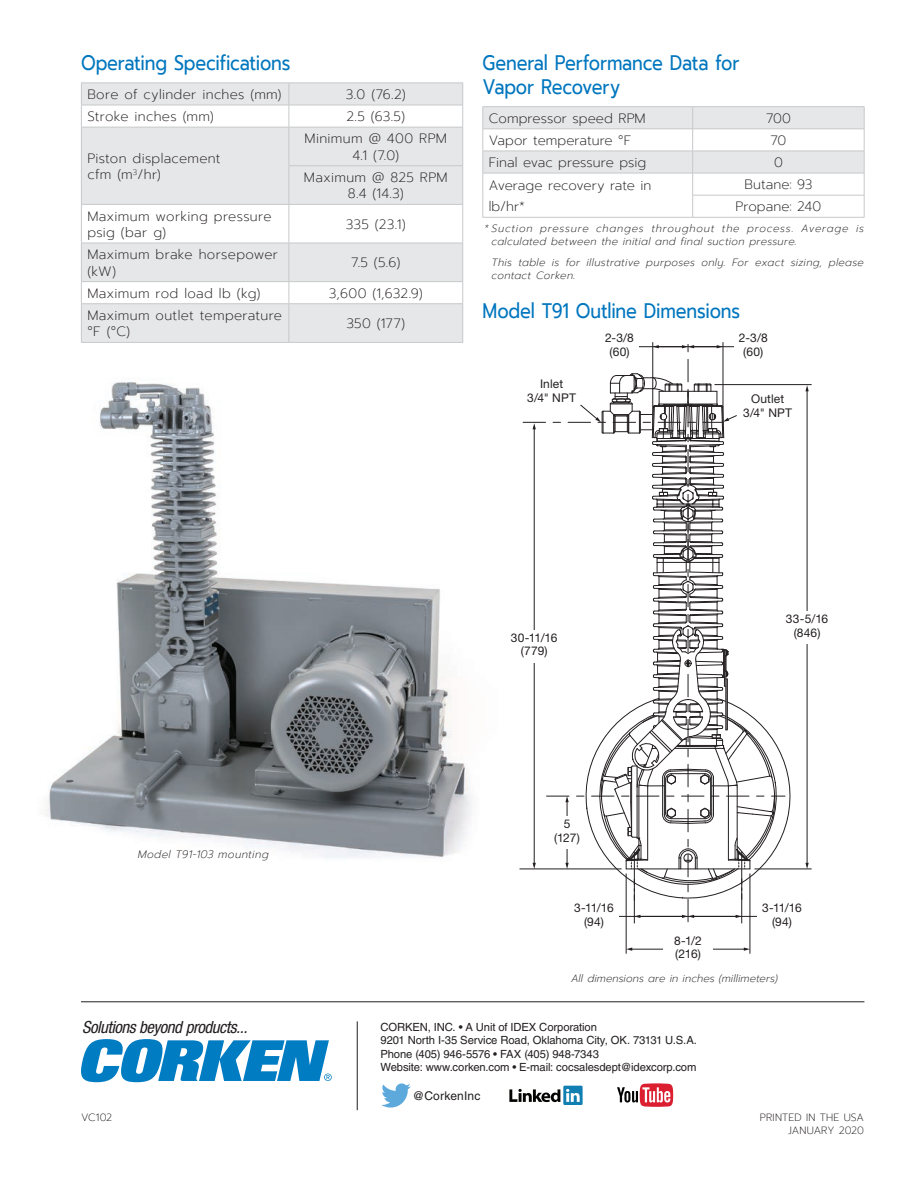
<style>
.page{position:relative;width:918px;height:1188px;background:#fff}
.page>*{position:absolute;margin:0;border:0;box-sizing:border-box;transform-origin:0 0}
.Body_Headings{font:21px/24px "Prompt";letter-spacing:-.01em;color:#0076be;scale:.85 1}
.Contact_Information{font:italic condensed 16.8px "Helvetica Neue LT Std";letter-spacing:-.025em;color:#231f20}
.Body_Text{font:200 13.5px/16.5px "Prompt";letter-spacing:.015em;color:#231f20}
.Body_Text-2{font:200 13.5px/21px "Prompt";letter-spacing:-.005em;color:#231f20}
.t1{font:12px/13.5px "Helvetica Neue LT Std";letter-spacing:.01em;color:#231f20;text-align:center}
.Contact_Information-2{font:12px "Helvetica LT Std";letter-spacing:.015em;color:#231f20}
.Contact_Information-3{font:11.25px "Helvetica LT Std";letter-spacing:-.01em;color:#231f20}
.Callouts{font:italic 200 10.8px "Prompt";letter-spacing:.035em;color:#231f20}
.Footnote{font:italic 200 10.5px/13.5px "Prompt";letter-spacing:.035em;color:#231f20}
.Footnote-2{font:italic 200 10.5px "Prompt";letter-spacing:.015em;color:#231f20}
.Literature_ID{font:200 10.5px "Prompt";letter-spacing:.005em;color:#231f20}
</style>
<div class="page">
<svg style="left:82px;top:84px;width:380px;height:258px;fill:#e6e7e9"></svg>
<hr style="left:81px;top:83px;width:208px;height:1px;background:#c7c8ca">
<hr style="left:289px;top:83px;width:174px;height:1px;background:#c7c8ca">
<hr style="left:81px;top:105px;width:208px;height:1px;background:#c7c8ca">
<svg style="left:81px;top:84px;width:1px;height:43px"></svg>
<hr style="left:289px;top:105px;width:174px;height:1px;background:#c7c8ca">
<svg style="left:289px;top:83px;width:1px;height:44px"></svg>
<svg style="left:462px;top:84px;width:1px;height:43px"></svg>
<hr style="left:81px;top:127px;width:208px;height:1px;background:#c7c8ca">
<hr style="left:81px;top:128px;width:1px;height:38px;background:#c7c8ca">
<hr style="left:81px;top:166px;width:1px;height:38px;background:#c7c8ca">
<hr style="left:289px;top:127px;width:174px;height:1px;background:#c7c8ca">
<hr style="left:289px;top:128px;width:1px;height:37px;background:#c7c8ca">
<hr style="left:462px;top:128px;width:1px;height:37px;background:#c7c8ca">
<hr style="left:289px;top:165px;width:174px;height:1px;background:#c7c8ca">
<hr style="left:289px;top:166px;width:1px;height:38px;background:#c7c8ca">
<hr style="left:462px;top:166px;width:1px;height:38px;background:#c7c8ca">
<hr style="left:81px;top:204px;width:208px;height:1px;background:#c7c8ca">
<hr style="left:81px;top:205px;width:1px;height:38px;background:#c7c8ca">
<hr style="left:289px;top:204px;width:174px;height:1px;background:#c7c8ca">
<hr style="left:289px;top:205px;width:1px;height:38px;background:#c7c8ca">
<hr style="left:462px;top:205px;width:1px;height:38px;background:#c7c8ca">
<hr style="left:81px;top:243px;width:208px;height:1px;background:#c7c8ca">
<hr style="left:81px;top:243px;width:1px;height:38px;background:#c7c8ca">
<hr style="left:289px;top:243px;width:174px;height:1px;background:#c7c8ca">
<hr style="left:289px;top:243px;width:1px;height:38px;background:#c7c8ca">
<hr style="left:462px;top:243px;width:1px;height:38px;background:#c7c8ca">
<hr style="left:81px;top:281px;width:208px;height:1px;background:#c7c8ca">
<svg style="left:81px;top:282px;width:1px;height:21px"></svg>
<hr style="left:289px;top:281px;width:174px;height:1px;background:#c7c8ca">
<svg style="left:289px;top:282px;width:1px;height:21px"></svg>
<svg style="left:462px;top:282px;width:1px;height:21px"></svg>
<hr style="left:81px;top:303px;width:208px;height:1px;background:#c7c8ca">
<hr style="left:81px;top:304px;width:1px;height:38px;background:#c7c8ca">
<hr style="left:289px;top:303px;width:174px;height:1px;background:#c7c8ca">
<hr style="left:289px;top:304px;width:1px;height:38px;background:#c7c8ca">
<hr style="left:462px;top:304px;width:1px;height:38px;background:#c7c8ca">
<hr style="left:81px;top:342px;width:208px;height:1px;background:#c7c8ca">
<hr style="left:289px;top:342px;width:174px;height:1px;background:#c7c8ca">
<hr style="left:483px;top:106px;width:210px;height:1px;background:#c7c8ca">
<hr style="left:693px;top:106px;width:171px;height:1px;background:#c7c8ca">
<svg style="left:483px;top:107px;width:382px;height:110px"></svg>
<hr style="left:483px;top:217px;width:210px;height:1px;background:#c7c8ca">
<hr style="left:693px;top:217px;width:171px;height:1px;background:#c7c8ca">
<img style="left:46px;top:379px;width:425px;height:479px">
<hr style="left:520px;top:869px;width:102px;height:1px;background:#231f20">
<hr style="left:653px;top:342px;width:1px;height:88px;background:#231f20">
<hr style="left:723px;top:342px;width:1px;height:92px;background:#231f20">
<hr style="left:715px;top:384px;width:97px;height:1px;background:#231f20">
<hr style="left:754px;top:869px;width:58px;height:1px;background:#231f20">
<hr style="left:626px;top:873px;width:1px;height:81px;background:#231f20">
<hr style="left:750px;top:873px;width:1px;height:81px;background:#231f20">
<hr style="left:634px;top:851px;width:1px;height:72px;background:#231f20">
<hr style="left:741px;top:851px;width:1px;height:72px;background:#231f20">
<hr style="left:807px;top:390px;width:1px;height:474px;background:#231f20">
<svg style="left:805px;top:385px;width:4px;height:6px"></svg>
<svg style="left:805px;top:863px;width:4px;height:6px"></svg>
<hr style="left:631px;top:949px;width:114px;height:1px;background:#231f20">
<svg style="left:626px;top:948px;width:6px;height:3px"></svg>
<svg style="left:744px;top:948px;width:6px;height:3px"></svg>
<div style="left:778px;top:611px;width:58px;height:33px;background:#fff"></div>
<div style="left:663px;top:933px;width:50px;height:31px;background:#fff"></div>
<svg style="left:523px;top:343px;width:262px;height:579px"></svg>
<svg style="left:381px;top:1083px;width:30px;height:25px"></svg>
<div style="left:563px;top:1086px;width:20px;height:19px;background:#117fb1"></div>
<svg style="left:509px;top:1089px;width:51px;height:13px"></svg>
<svg style="left:566px;top:1089px;width:14px;height:13px"></svg>
<svg style="left:617px;top:1083px;width:56px;height:24px"></svg>
<hr style="left:357px;top:1021px;width:1px;height:89px;background:#231f20">
<hr style="left:81px;top:1001px;width:783px;height:1px;background:#231f20">
<svg style="left:81px;top:1039px;width:251px;height:43px"></svg>
<p class="Body_Headings" style="left:81px;top:50px;width:248px">Operating Specifications</p>
<p class="Body_Text" style="left:87px;top:86px;width:196px">Bore of cylinder inches (mm)</p>
<p class="Body_Text" style="left:346px;top:86px;width:61px">3.0 (76.2)</p>
<p class="Body_Text" style="left:87px;top:108px;width:128px">Stroke inches (mm)</p>
<p class="Body_Text" style="left:347px;top:108px;width:60px">2.5 (63.5)</p>
<p class="Body_Text" style="left:87px;top:150px;width:135px">Piston displacement cfm (m<sup>3</sup>/hr)</p>
<p class="Body_Text" style="left:305px;top:130px;width:144px;text-align:center">Minimum @ 400 RPM<br>4.1 (7.0)</p>
<p class="Body_Text" style="left:304px;top:169px;width:145px;text-align:center">Maximum @ 825 RPM<br>8.4 (14.3)</p>
<p class="Body_Text" style="left:87px;top:208px;width:186px">Maximum working pressure psig (bar g)</p>
<p class="Body_Text" style="left:346px;top:216px;width:61px">335 (23.1)</p>
<p class="Body_Text" style="left:87px;top:246px;width:192px">Maximum brake horsepower (kW)</p>
<p class="Body_Text" style="left:351px;top:254px;width:51px">7.5 (5.6)</p>
<p class="Body_Text" style="left:87px;top:285px;width:175px">Maximum rod load lb (kg)</p>
<p class="Body_Text" style="left:329px;top:285px;width:95px">3,600 (1,632.9)</p>
<p class="Body_Text" style="left:87px;top:307px;width:196px">Maximum outlet temperature °F (°C)</p>
<p class="Body_Text" style="left:346px;top:315px;width:60px">350 (177)</p>
<p class="Body_Headings" style="left:483px;top:50px;width:304px">General Performance Data for<br>Vapor Recovery</p>
<p class="Body_Text" style="left:489px;top:110px;width:158px">Compressor speed RPM</p>
<p class="Body_Text" style="left:766px;top:110px;width:26px">700</p>
<p class="Body_Text" style="left:489px;top:132px;width:144px">Vapor temperature °F</p>
<p class="Body_Text" style="left:771px;top:132px;width:17px">70</p>
<p class="Body_Text" style="left:489px;top:154px;width:159px">Final evac pressure psig</p>
<p class="Body_Text" style="left:774px;top:154px;width:10px">0</p>
<p class="Body_Text-2" style="left:489px;top:175px;width:164px">Average recovery rate in lb/hr*</p>
<p class="Body_Text" style="left:744px;top:176px;width:70px">Butane: 93</p>
<p class="Body_Text" style="left:736px;top:198px;width:87px">Propane: 240</p>
<p class="Footnote" style="left:492px;top:221px;width:374px;text-indent:-8px">* Suction pressure changes throughout the process. Average is calculated between the initial and final suction pressure.</p>
<p class="Footnote" style="left:492px;top:255px;width:374px">This table is for illustrative purposes only. For exact sizing, please contact Corken.</p>
<p class="Body_Headings" style="left:483px;top:298px;width:305px">Model T91 Outline Dimensions</p>
<p class="t1" style="left:527px;top:377px;width:50px">Inlet<br>3/4" NPT</p>
<p class="t1" style="left:605px;top:331px;width:30px">2-3/8 (60)</p>
<p class="t1" style="left:739px;top:331px;width:30px">2-3/8 (60)</p>
<p class="t1" style="left:743px;top:392px;width:50px">Outlet<br>3/4" NPT</p>
<p class="Callouts" style="left:138px;top:847px;width:132px">Model T91-103 mounting</p>
<p class="t1" style="left:511px;top:631px;width:48px">30-11/16 (779)</p>
<p class="t1" style="left:554px;top:817px;width:27px">5 (127)</p>
<p class="t1" style="left:786px;top:612px;width:44px">33-5/16 (846)</p>
<p class="t1" style="left:574px;top:901px;width:41px">3-11/16 (94)</p>
<p class="t1" style="left:762px;top:901px;width:41px">3-11/16 (94)</p>
<p class="t1" style="left:674px;top:934px;width:29px;text-align:left">8-1/2 (216)</p>
<p class="Footnote-2" style="left:571px;top:971px;width:208px">All dimensions are in inches (millimeters)</p>
<p class="Contact_Information" style="left:82px;top:1018px;width:167px">Solutions beyond products...</p>
<p class="Contact_Information-3" style="left:381px;top:1020px;width:218px">CORKEN, INC. • A Unit of IDEX Corporation</p>
<p class="Contact_Information-3" style="left:381px;top:1034px;width:318px">9201 North I-35 Service Road, Oklahoma City, OK. 73131 U.S.A.</p>
<p class="Contact_Information-3" style="left:381px;top:1047px;width:220px">Phone (405) 946-5576 • FAX (405) 948-7343</p>
<p class="Contact_Information-3" style="left:381px;top:1061px;width:317px">Website: www.corken.com • E-mail: cocsalesdept@idexcorp.com</p>
<p class="Contact_Information-2" style="left:413px;top:1089px;width:69px">@CorkenInc</p>
<p class="Literature_ID" style="left:81px;top:1110px;width:33px">VC102</p>
<p class="Literature_ID" style="left:760px;top:1110px;width:106px">PRINTED IN THE USA</p>
<p class="Literature_ID" style="left:788px;top:1123px;width:77px">JANUARY 2020</p>
</div>
